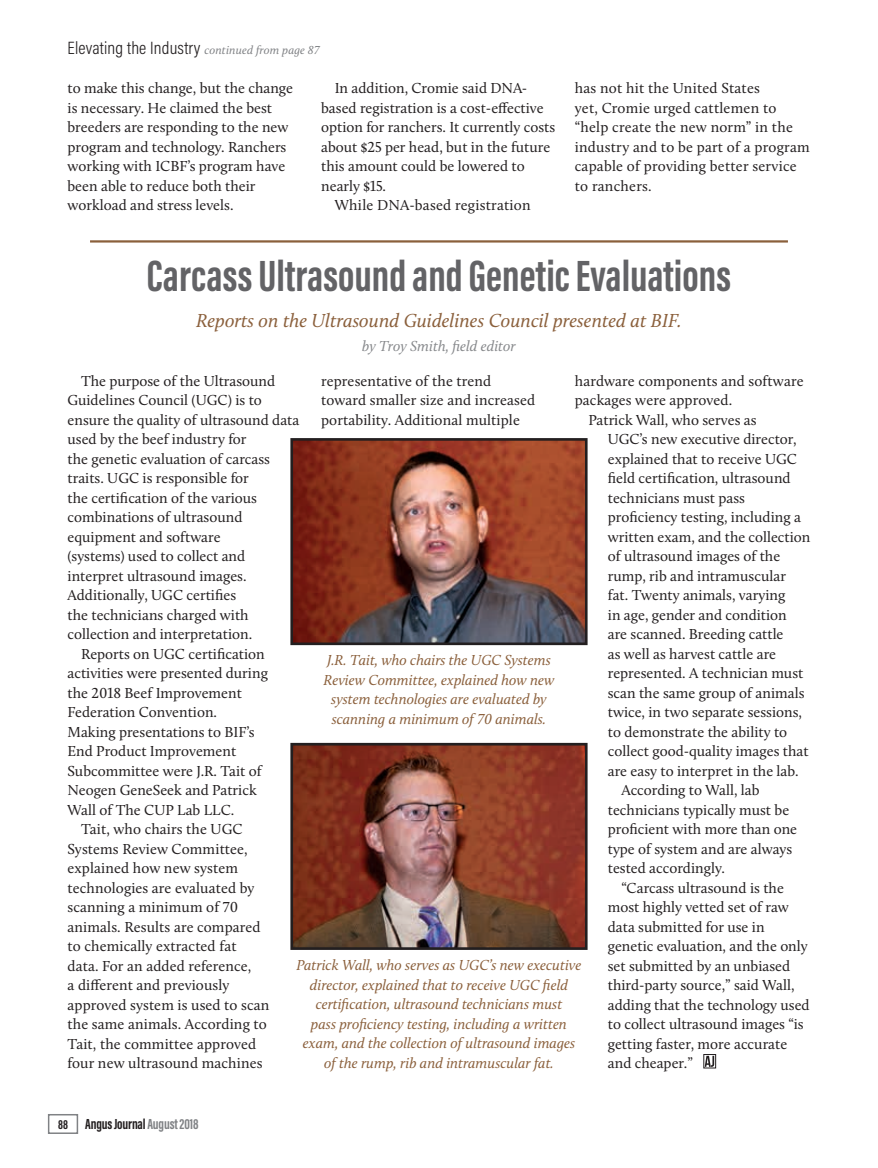
<style>
.page{position:relative;width:878px;height:1168px;background:#fff}
.page>*{position:absolute;margin:0;border:0;box-sizing:border-box;transform-origin:0 0}
.headline2{font:700 45px "Acumin Pro Extra Cond";color:#636366}
.T2_Deck{font:italic 19.5px "Calluna";color:#8b603c}
.Continued_From_line{font:300 18px "Acumin Pro Cond";letter-spacing:.01em;color:#231f20}
.Body_Text{font:15px/19.5px "Calluna";color:#231f20}
.T2_Cutline{font:italic 15px/19.5px "Calluna";color:#8b603c;text-align:center}
.t1{font:700 15px "Acumin Pro Extra Cond";letter-spacing:-.01em;color:#231f20}
.T2_byline{font:italic 15px "Calluna";color:#87898c}
.s1{font-family:"Calluna";font-weight:400;font-style:italic;font-size:12px;color:#808285}
.s2{font-size:13.5px}
.s3{color:#808285}
</style>
<div class="page">
<hr style="left:90px;top:240px;width:698px;height:3px;background:#8b603c">
<div style="left:703px;top:1054px;width:13px;height:14px;border:1px solid #231f20"></div>
<svg style="left:704px;top:1056px;width:10px;height:11px"></svg>
<img style="left:294px;top:747px;width:289px;height:199px">
<div style="left:290px;top:743px;width:297px;height:207px;border:3px solid #231f20"></div>
<img style="left:294px;top:442px;width:289px;height:199px">
<div style="left:290px;top:438px;width:297px;height:207px;border:3px solid #231f20"></div>
<div style="left:48px;top:1114px;width:30px;height:20px;border:2px solid #808285"></div>
<p class="Continued_From_line" style="left:68px;top:36px;width:253px">Elevating the Industry <span class="s1">continued from page 87</span></p>
<p class="Body_Text" style="left:68px;top:78px;width:227px">to make this change, but the change is necessary. He claimed the best breeders are responding to the new program and technology. Ranchers working with ICBF’s program have been able to reduce both their workload and stress levels.</p>
<p class="Body_Text" style="left:321px;top:78px;width:235px;text-indent:14px">In addition, Cromie said DNA&shy;based registration is a cost-effective option for ranchers. It currently costs about $25 per head, but in the future this amount could be lowered to nearly $15.</p>
<p class="Body_Text" style="left:334px;top:195px;width:197px">While DNA-based registration</p>
<p class="Body_Text" style="left:574px;top:78px;width:236px">has not hit the United States<br>yet, Cromie urged cattlemen to “help create the new norm” in the industry and to be part of a program capable of providing better service to ranchers.</p>
<p class="headline2" style="left:147px;top:248px;width:585px">Carcass Ultrasound and Genetic Evaluations</p>
<p class="T2_Deck" style="left:196px;top:308px;width:487px">Reports on the Ultrasound Guidelines Council presented at BIF.</p>
<p class="T2_byline" style="left:362px;top:336px;width:155px">by Troy Smith, field editor</p>
<p class="Body_Text" style="left:68px;top:371px;width:233px;text-indent:14px">The purpose of the Ultrasound<br>Guidelines Council (UGC) is to ensure the quality of ultrasound data used by the beef industry for<br>the genetic evaluation of carcass traits. UGC is responsible for<br>the certification of the various combinations of ultrasound equipment and software<br>(systems) used to collect and interpret ultrasound images.<br>Additionally, UGC certifies<br>the technicians charged with collection and interpretation.</p>
<p class="Body_Text" style="left:68px;top:644px;width:202px;text-indent:14px">Reports on UGC certification activities were presented during the 2018 Beef Improvement<br>Federation Convention.<br>Making presentations to BIF’s<br>End Product Improvement<br>Subcommittee were J.R. Tait of<br>Neogen GeneSeek and Patrick<br>Wall of The CUP Lab LLC.</p>
<p class="Body_Text" style="left:68px;top:819px;width:203px;text-indent:14px">Tait, who chairs the UGC<br>Systems Review Committee, explained how new system technologies are evaluated by scanning a minimum of 70 animals. Results are compared to chemically extracted fat data. For an added reference,<br>a different and previously approved system is used to scan the same animals. According to<br>Tait, the committee approved four new ultrasound machines</p>
<p class="Body_Text" style="left:321px;top:371px;width:215px">representative of the trend toward smaller size and increased portability. Additional multiple</p>
<p class="Body_Text" style="left:574px;top:371px;width:230px">hardware components and software packages were approved.</p>
<p class="Body_Text" style="left:608px;top:410px;width:204px;text-indent:-20px">Patrick Wall, who serves as<br>UGC’s new executive director, explained that to receive UGC field certification, ultrasound technicians must pass proficiency testing, including a written exam, and the collection of ultrasound images of the rump, rib and intramuscular<br>fat. Twenty animals, varying<br>in age, gender and condition<br>are scanned. Breeding cattle<br>as well as harvest cattle are represented. A technician must scan the same group of animals twice, in two separate sessions, to demonstrate the ability to collect good-quality images that are easy to interpret in the lab.</p>
<p class="Body_Text" style="left:608px;top:780px;width:191px;text-indent:14px">According to Wall, lab technicians typically must be proficient with more than one type of system and are always tested accordingly.</p>
<p class="Body_Text" style="left:608px;top:878px;width:203px;text-indent:14px">“Carcass ultrasound is the most highly vetted set of raw data submitted for use in genetic evaluation, and the only set submitted by an unbiased third-party source,” said Wall, adding that the technology used to collect ultrasound images “is getting faster, more accurate and cheaper.”</p>
<p class="T2_Cutline" style="left:323px;top:650px;width:232px">J.R. Tait, who chairs the UGC Systems Review Committee, explained how new system technologies are evaluated by scanning a minimum of 70 animals.</p>
<p class="T2_Cutline" style="left:296px;top:955px;width:286px">Patrick Wall, who serves as UGC’s new executive director, explained that to receive UGC field certification, ultrasound technicians must<br>pass proficiency testing, including a written exam, and the collection of ultrasound images of the rump, rib and intramuscular fat.</p>
<p class="t1" style="left:58px;top:1115px;width:142px"><span class="s2">88</span> Angus Journal <span class="s3">August 2018</span></p>
</div>
